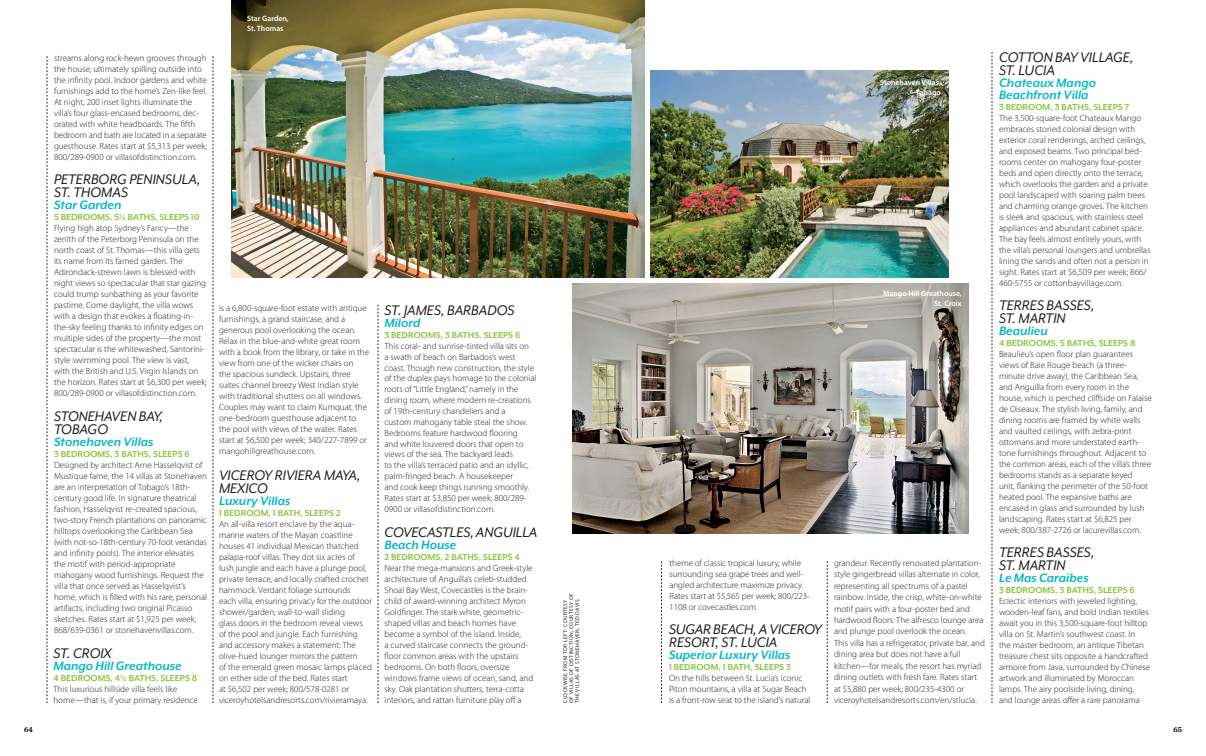
<style>
.page{position:relative;width:1206px;height:756px;background:#fff}
.page>*{position:absolute;margin:0;border:0;box-sizing:border-box;transform-origin:0 0}
.t1{font:italic 16px/13px "Mr Eaves XL Mod OT";color:#231f20}
.t2{font:italic 700 14px/12px "Mr Eaves XL Mod OT";color:#03bac6}
.t3{font:700 10px "Mr Eaves XL Mod OT";color:#8bc63e}
.t4{font:300 9px/11px "Myriad Pro";color:#231f20}
.t5{font:8px "Chronicle Text G1";color:#231f20}
.t6{font:600 7.8px/10px "Myriad Pro";color:#fff;text-align:right}
.t7{font:5.5px/6px "Myriad Pro";letter-spacing:.07em;color:#231f20}
</style>
<div class="page">
<svg style="left:378px;top:305px;width:1px;height:398px"></svg>
<svg style="left:213px;top:56px;width:1px;height:647px"></svg>
<svg style="left:47px;top:56px;width:1px;height:647px"></svg>
<svg style="left:661px;top:561px;width:1px;height:142px"></svg>
<svg style="left:827px;top:561px;width:1px;height:142px"></svg>
<svg style="left:992px;top:52px;width:1px;height:651px"></svg>
<img style="left:231px;top:0;width:413px;height:278px">
<img style="left:650px;top:70px;width:298px;height:208px">
<img style="left:572px;top:284px;width:397px;height:250px">
<p class="t4" style="left:54px;top:52px;width:155px">streams along rock-hewn grooves through the house, ultimately spilling outside into the infinity pool. Indoor gardens and white furnishings add to the home’s Zen-like feel.<br>At night, 200 inset lights illuminate the villa’s four glass-encased bedrooms, dec&shy;orated with white headboards. The fifth bedroom and bath are located in a separate guesthouse. Rates start at $5,313 per week; 800/289-0900 or villasofdistinction.com.</p>
<h1 class="t1" style="left:54px;top:173px;width:148px">PETERBORG PENINSULA,<br>ST. THOMAS</h1>
<h2 class="t2" style="left:54px;top:199px;width:69px">Star Garden</h2>
<p class="t3" style="left:54px;top:211px;width:147px">5 BEDROOMS, 5½ BATHS, SLEEPS 10</p>
<p class="t4" style="left:54px;top:223px;width:154px">Flying high atop Sydney’s Fancy—the zenith of the Peterborg Peninsula on the north coast of St. Thomas—this villa gets its name from its famed garden. The Adirondack-strewn lawn is blessed with night views so spectacular that star gazing could trump sunbathing as your favorite pastime. Come daylight, the villa wows with a design that evokes a floating-in&shy;the-sky feeling thanks to infinity edges on multiple sides of the property—the most spectacular is the whitewashed, Santorini&shy;style swimming pool. The view is vast, with the British and U.S. Virgin Islands on the horizon. Rates start at $6,300 per week; 800/289-0900 or villasofdistinction.com.</p>
<h1 class="t1" style="left:54px;top:410px;width:110px">STONEHAVEN BAY,<br>TOBAGO</h1>
<h2 class="t2" style="left:54px;top:436px;width:101px">Stonehaven Villas</h2>
<p class="t3" style="left:54px;top:449px;width:137px">3 BEDROOMS, 3 BATHS, SLEEPS 6</p>
<p class="t4" style="left:54px;top:460px;width:155px">Designed by architect Arne Hasselqvist of Mustique fame, the 14 villas at Stonehaven are an interpretation of Tobago’s 18th&shy;century good life. In signature theatrical fashion, Hasselqvist re-created spacious, two-story French plantations on panoramic hilltops overlooking the Caribbean Sea (with not-so-18th-century 70-foot verandas and infinity pools). The interior elevates the motif with period-appropriate mahogany wood furnishings. Request the villa that once served as Hasselqvist’s home, which is filled with his rare, personal artifacts, including two original Picasso sketches. Rates start at $1,925 per week; 868/639-0361 or stonehavenvillas.com.</p>
<h1 class="t1" style="left:54px;top:647px;width:60px">ST. CROIX</h1>
<h2 class="t2" style="left:54px;top:660px;width:130px">Mango Hill Greathouse</h2>
<p class="t3" style="left:54px;top:672px;width:145px">4 BEDROOMS, 4½ BATHS, SLEEPS 8</p>
<p class="t4" style="left:54px;top:684px;width:146px">This luxurious hillside villa feels like home—that is, if your primary residence</p>
<p class="t6" style="left:247px;top:14px;width:43px;text-align:left">Star Garden,<br>St. Thomas</p>
<p class="t4" style="left:219px;top:303px;width:152px">is a 6,800-square-foot estate with antique furnishings, a grand staircase, and a generous pool overlooking the ocean.<br>Relax in the blue-and-white great room with a book from the library, or take in the view from one of the wicker chairs on<br>the spacious sundeck. Upstairs, three suites channel breezy West Indian style with traditional shutters on all windows.<br>Couples may want to claim Kumquat, the one-bedroom guesthouse adjacent to the pool with views of the water. Rates start at $6,500 per week; 340/227-7899 or mangohillgreathouse.com.</p>
<h1 class="t1" style="left:384px;top:304px;width:131px">ST. JAMES, BARBADOS</h1>
<h2 class="t2" style="left:384px;top:317px;width:38px">Milord</h2>
<p class="t3" style="left:384px;top:329px;width:137px">3 BEDROOMS, 3 BATHS, SLEEPS 6</p>
<p class="t4" style="left:384px;top:341px;width:154px">This coral- and sunrise-tinted villa sits on<br>a swath of beach on Barbados’s west coast. Though new construction, the style of the duplex pays homage to the colonial roots of “Little England,” namely in the dining room, where modern re-creations of 19th-century chandeliers and a<br>custom mahogany table steal the show.<br>Bedrooms feature hardwood flooring<br>and white louvered doors that open to views of the sea. The backyard leads<br>to the villa’s terraced patio and an idyllic, palm-fringed beach. A housekeeper<br>and cook keep things running smoothly.<br>Rates start at $3,850 per week; 800/289- 0900 or villasofdistinction.com.</p>
<h1 class="t1" style="left:219px;top:469px;width:143px">VICEROY RIVIERA MAYA,<br>MEXICO</h1>
<h2 class="t2" style="left:219px;top:495px;width:73px">Luxury Villas</h2>
<p class="t3" style="left:219px;top:507px;width:123px">1 BEDROOM, 1 BATH, SLEEPS 2</p>
<p class="t4" style="left:219px;top:519px;width:154px">An all-villa resort enclave by the aqua&shy;marine waters of the Mayan coastline houses 41 individual Mexican thatched palapa-roof villas. They dot six acres of<br>lush jungle and each have a plunge pool, private terrace, and locally crafted crochet hammock. Verdant foliage surrounds<br>each villa, ensuring privacy for the outdoor shower/garden; wall-to-wall sliding<br>glass doors in the bedroom reveal views of the pool and jungle. Each furnishing and accessory makes a statement: The olive-hued lounger mirrors the pattern<br>of the emerald green mosaic lamps placed on either side of the bed. Rates start<br>at $6,502 per week; 800/578-0281 or viceroyhotelsandresorts.com/rivieramaya.</p>
<h1 class="t1" style="left:384px;top:526px;width:155px">COVECASTLES, ANGUILLA</h1>
<h2 class="t2" style="left:384px;top:539px;width:73px">Beach House</h2>
<p class="t3" style="left:384px;top:551px;width:137px">2 BEDROOMS, 2 BATHS, SLEEPS 4</p>
<p class="t4" style="left:384px;top:563px;width:150px">Near the mega-mansions and Greek-style architecture of Anguilla’s celeb-studded Shoal Bay West, Covecastles is the brain&shy;child of award-winning architect Myron Goldfinger. The stark white, geometric&shy;shaped villas and beach homes have become a symbol of the island. Inside,<br>a curved staircase connects the ground&shy;floor common areas with the upstairs bedrooms. On both floors, oversize windows frame views of ocean, sand, and sky. Oak plantation shutters, terra-cotta interiors, and rattan furniture play off a</p>
<p class="t7" style="left:562px;top:703px;width:111px;rotate:-90deg">Clockwise from Top, Left: Courtesy of Villas of Distinction, Courtesy of the Villas At Stonehaven, Ted Davis</p>
<p class="t6" style="left:880px;top:77px;width:62px">Stonehaven Villas,<br>Tobago</p>
<p class="t6" style="left:883px;top:289px;width:80px">Mango Hill Greathouse,<br>St. Croix</p>
<p class="t4" style="left:670px;top:558px;width:142px">theme of classic tropical luxury, while surrounding sea grape trees and well&shy;angled architecture maximize privacy.<br>Rates start at $5,565 per week; 800/223- 1108 or covecastles.com.</p>
<h1 class="t1" style="left:669px;top:623px;width:155px">SUGAR BEACH, A VICEROY<br>RESORT, ST. LUCIA</h1>
<h2 class="t2" style="left:669px;top:649px;width:123px">Superior Luxury Villas</h2>
<p class="t3" style="left:669px;top:661px;width:123px">1 BEDROOM, 1 BATH, SLEEPS 3</p>
<p class="t4" style="left:669px;top:673px;width:143px">On the hills between St. Lucia’s iconic<br>Piton mountains, a villa at Sugar Beach is a front-row seat to the island’s natural</p>
<p class="t4" style="left:834px;top:557px;width:152px;line-height:11.4px">grandeur. Recently renovated plantation&shy;style gingerbread villas alternate in color, representing all spectrums of a pastel rainbow. Inside, the crisp, white-on-white motif pairs with a four-poster bed and hardwood floors. The alfresco lounge area and plunge pool overlook the ocean.<br>This villa has a refrigerator, private bar, and dining area but does not have a full kitchen—for meals, the resort has myriad dining outlets with fresh fare. Rates start at $5,880 per week; 800/235-4300 or viceroyhotelsandresorts.com/en/stlucia.</p>
<h1 class="t1" style="left:999px;top:50px;width:136px">COTTON BAY VILLAGE,<br>ST. LUCIA</h1>
<h2 class="t2" style="left:999px;top:77px;width:99px">Chateaux Mango<br>Beachfront Villa</h2>
<p class="t3" style="left:999px;top:101px;width:132px">3 BEDROOM, 3 BATHS, SLEEPS 7</p>
<p class="t4" style="left:999px;top:112px;width:153px">The 3,500-square-foot Chateaux Mango embraces storied colonial design with exterior coral renderings, arched ceilings, and exposed beams. Two principal bed&shy;rooms center on mahogany four-poster beds and open directly onto the terrace, which overlooks the garden and a private pool landscaped with soaring palm trees and charming orange groves. The kitchen is sleek and spacious, with stainless steel appliances and abundant cabinet space.<br>The bay feels almost entirely yours, with the villa’s personal loungers and umbrellas lining the sands and often not a person in sight. Rates start at $6,509 per week; 866/ 460-5755 or cottonbayvillage.com.</p>
<h1 class="t1" style="left:999px;top:298px;width:97px">TERR ES BASS ES,<br>ST. MARTIN</h1>
<h2 class="t2" style="left:999px;top:325px;width:50px">Beaulieu</h2>
<p class="t3" style="left:999px;top:337px;width:138px">4 BEDROOMS, 5 BATHS, SLEEPS 8</p>
<p class="t4" style="left:999px;top:348px;width:154px">Beaulieu’s open floor plan guarantees views of Baie Rouge beach (a three&shy;minute drive away), the Caribbean Sea, and Anguilla from every room in the house, which is perched cliffside on Falaise de Oiseaux. The stylish living, family, and dining rooms are framed by white walls and vaulted ceilings, with zebra-print ottomans and more understated earth&shy;tone furnishings throughout. Adjacent to the common areas, each of the villa’s three bedrooms stands as a separate keyed<br>unit, flanking the perimeter of the 50-foot heated pool. The expansive baths are encased in glass and surrounded by lush landscaping. Rates start at $6,825 per week; 800/387-2726 or lacurevillas.com.</p>
<h1 class="t1" style="left:999px;top:546px;width:97px">TERR ES BASS ES,<br>ST. MARTIN</h1>
<h2 class="t2" style="left:999px;top:572px;width:91px">Le Mas Caraibes</h2>
<p class="t3" style="left:999px;top:585px;width:137px">3 BEDROOMS, 3 BATHS, SLEEPS 6</p>
<p class="t4" style="left:999px;top:596px;width:153px">Eclectic interiors with jeweled lighting, wooden-leaf fans, and bold Indian textiles await you in this 3,500-square-foot hilltop villa on St. Martin’s southwest coast. In<br>the master bedroom, an antique Tibetan treasure chest sits opposite a handcrafted armoire from Java, surrounded by Chinese artwork and illuminated by Moroccan lamps. The airy poolside living, dining, and lounge areas offer a rare panorama</p>
<p class="t5" style="left:24px;top:723px;width:10px">64</p>
<p class="t5" style="left:1173px;top:723px;width:10px">65</p>
</div>
